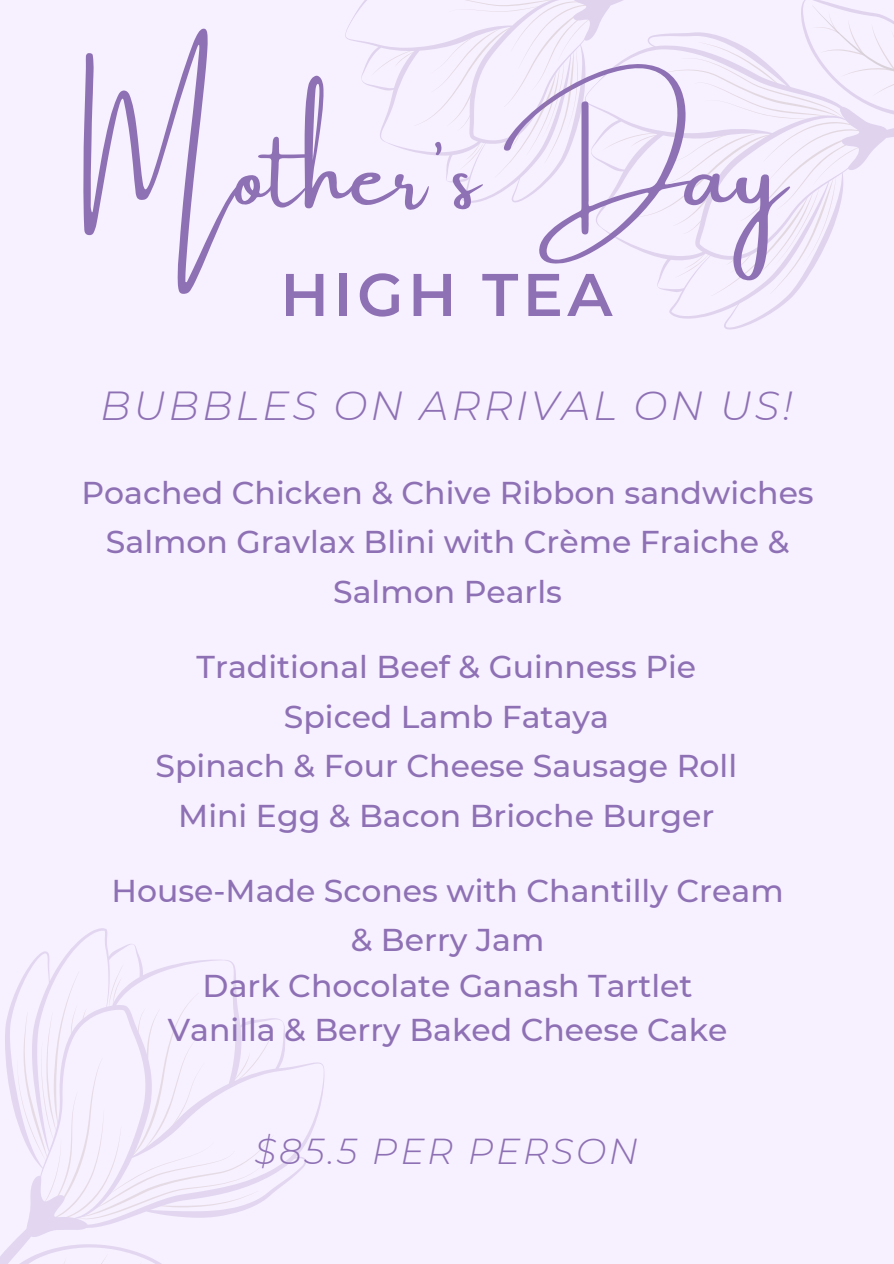
<style>
.page{position:relative;width:894px;height:1264px;background:#fff}
.page>*{position:absolute;margin:0;border:0;box-sizing:border-box;transform-origin:0 0}
.t1{font:95.85px "Amsterdam One";color:#8e71b4}
.t2{font:600 60px "Montserrat";letter-spacing:.075em;color:#8e71b4}
.t3{font:italic 300 40.5px "Montserrat";letter-spacing:.075em;color:#8e71b4}
.t4{font:italic 300 36px "Montserrat";letter-spacing:.075em;color:#8e71b4}
.t5{font:500 31.5px/49.5px "Montserrat";color:#8e71b4;text-align:center}
</style>
<div class="page">
<div style="left:0;top:0;width:893px;height:1263px;background:#f7f0ff"></div>
<svg style="left:33px;top:928px;width:292px;height:265px"></svg>
<svg style="left:0;top:961px;width:273px;height:302px"></svg>
<svg style="left:371px;top:0;width:522px;height:304px"></svg>
<p class="t1" style="left:83px;top:121px;width:704px">Mother's Day</p>
<p class="t2" style="left:280px;top:258px;width:333px">HIGH TEA</p>
<p class="t3" style="left:100px;top:381px;width:694px">BUBBLES ON ARRIVAL ON US!</p>
<h1 class="t5" style="left:81px;top:468px;width:733px">Poached Chicken &amp; Chive Ribbon sandwiches</h1>
<h2 class="t5" style="left:106px;top:517px;width:684px">Salmon Gravlax Blini with Crème Fraiche &amp;<br>Salmon Pearls</h2>
<h3 class="t5" style="left:196px;top:642px;width:501px">Traditional Beef &amp; Guinness Pie</h3>
<p class="t5" style="left:284px;top:691px;width:326px">Spiced Lamb Fataya</p>
<p class="t5" style="left:155px;top:741px;width:583px">Spinach &amp; Four Cheese Sausage Roll</p>
<p class="t5" style="left:178px;top:790px;width:537px">Mini Egg &amp; Bacon Brioche Burger</p>
<p class="t5" style="left:111px;top:865px;width:673px">House-Made Scones with Chantilly Cream &amp; Berry Jam</p>
<p class="t5" style="left:202px;top:961px;width:491px">Dark Chocolate Ganash Tartlet</p>
<p class="t5" style="left:168px;top:1005px;width:561px">Vanilla &amp; Berry Baked Cheese Cake</p>
<p class="t4" style="left:254px;top:1129px;width:385px">$85.5 PER PERSON</p>
</div>
